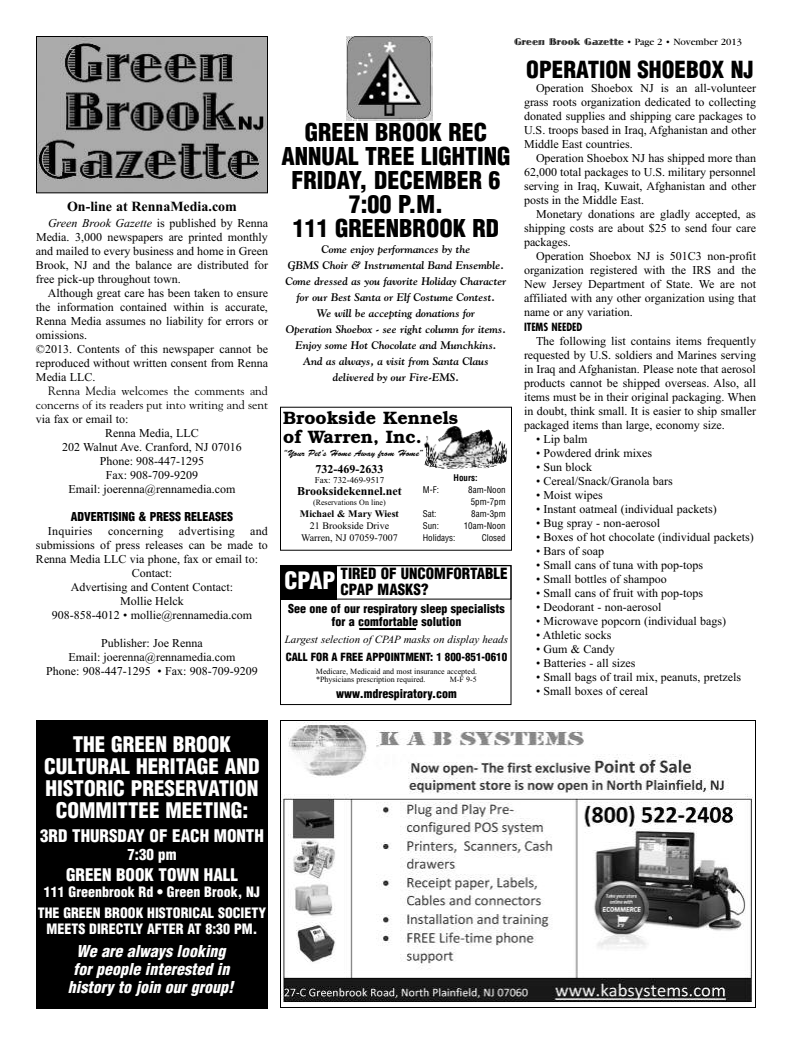
<style>
.page{position:relative;width:792px;height:1044px;background:#fff}
.page>*{position:absolute;margin:0;border:0;box-sizing:border-box;transform-origin:0 0}
.t1{font:900 condensed 24px/24px "Helvetica";color:#000;text-align:center}
.t2{font:900 condensed 23px "Helvetica";color:#000}
.t3{font:900 condensed 21px/22px "Helvetica";color:#fff;text-align:center}
.t4{font:600 18px/19px "Bookman";color:#000}
.t5{font:900 condensed 17px "Helvetica";color:#fff}
.t6{font:italic 900 condensed 16px/18px "Helvetica";color:#fff;text-align:center}
.t7{font:900 condensed 15.1px/15.6px "Helvetica";color:#000}
.t8{font:900 condensed 15px "Helvetica";color:#fff}
.t9{font:900 condensed 14px/21px "Helvetica";color:#fff;text-align:center}
.t10{font:700 14px "Times New Roman";color:#000}
.t11{font:12px/14px "Times New Roman";color:#000;text-align:justify}
.t12{font:900 condensed 12px/12.6px "Helvetica";color:#000;text-align:center}
.t13{font:12px/14px "Goudy";color:#000;text-align:right}
.t14{font:700 12px "Times New Roman";color:#000}
.t15{font:12px "Times New Roman";letter-spacing:.02em;color:#000}
.t16{font:italic 700 11px/16px "Goudy";color:#000;text-align:center}
.t17{font:italic 11px "Times New Roman";color:#000}
.t18{font:900 condensed 11px "Helvetica";color:#000}
.t19{font:700 condensed 11px "Futura";color:#000}
.t20{font:10px "Garamond";color:#000}
.t21{font:10px/12px "Times New Roman";color:#000;text-align:center}
.t22{font:700 10px "Times New Roman";color:#000}
.t23{font:condensed 9px/12px "Helvetica";color:#000}
.t24{font:9px "Brush Script";color:#000}
.t25{font:9px "Times New Roman";color:#000}
.t26{font:700 condensed 9px "Helvetica";color:#000}
.t27{font:8px/8px "Times New Roman";color:#000}
.s1{font-style:italic}
.s2{font-family:"Jazz Let Plain"}
.s3{font-size:23.3px;color:#fff}
</style>
<div class="page">
<img style="left:38px;top:38px;width:228px;height:153px">
<div style="left:36px;top:36px;width:232px;height:157px;border:1px solid #000"></div>
<img style="left:282px;top:722px;width:471px;height:280px">
<div style="left:280px;top:720px;width:476px;height:288px;border:1px solid #000"></div>
<img style="left:347px;top:36px;width:85px;height:84px">
<div style="left:36px;top:720px;width:232px;height:288px;background:#000"></div>
<div style="left:280px;top:407px;width:232px;height:144px;border:1px solid #000"></div>
<img style="left:424px;top:426px;width:84px;height:43px">
<div style="left:280px;top:565px;width:57px;height:35px;background:#000"></div>
<div style="left:280px;top:565px;width:232px;height:140px;border:1px solid #000"></div>
<hr style="left:359px;top:628px;width:57px;height:2px;background:#000">
<p class="t10" style="left:67px;top:198px;width:171px">On-line at RennaMedia.com</p>
<p class="t11" style="left:36px;top:216px;width:234px;text-indent:12px"><span class="s1">Green Brook Gazette</span> is published by Renna Media. 3,000 newspapers are printed monthly and mailed to every business and home in Green Brook, NJ and the balance are distributed for free pick-up throughout town.</p>
<p class="t11" style="left:36px;top:286px;width:234px;text-align:left;text-indent:12px">Although great care has been taken to ensure the information contained within is accurate, Renna Media assumes no liability for errors or omissions.<br>©2013. Contents of this newspaper cannot be reproduced without written consent from Renna Media LLC.</p>
<p class="t13" style="left:36px;top:384px;width:234px">Renna Media welcomes the comments and concerns of its readers put into writing and sent</p>
<p class="t11" style="left:36px;top:412px;width:94px">via fax or email to:</p>
<p class="t11" style="left:105px;top:426px;width:95px">Renna Media, LLC</p>
<p class="t11" style="left:62px;top:440px;width:181px">202 Walnut Ave. Cranford, NJ 07016</p>
<p class="t11" style="left:100px;top:454px;width:106px">Phone: 908-447-1295</p>
<p class="t11" style="left:106px;top:468px;width:94px">Fax: 908-709-9209</p>
<p class="t11" style="left:68px;top:482px;width:169px">Email: joerenna@rennamedia.com</p>
<p class="t12" style="left:71px;top:511px;width:164px">ADVERTISING &amp; PRESS RELEASES</p>
<p class="t15" style="left:48px;top:524px;width:46px">Inquiries</p>
<p class="t15" style="left:108px;top:524px;width:57px">concerning</p>
<p class="t15" style="left:179px;top:524px;width:57px">advertising</p>
<p class="t11" style="left:250px;top:524px;width:19px">and</p>
<p class="t11" style="left:36px;top:538px;width:234px">submissions of press releases can be made to</p>
<p class="t11" style="left:36px;top:552px;width:224px">Renna Media LLC via phone, fax or email to:</p>
<p class="t11" style="left:132px;top:566px;width:42px">Contact:</p>
<p class="t11" style="left:71px;top:580px;width:164px">Advertising and Content Contact:</p>
<p class="t11" style="left:120px;top:594px;width:65px">Mollie Helck</p>
<p class="t11" style="left:52px;top:608px;width:202px">908-858-4012 • mollie@rennamedia.com</p>
<p class="t11" style="left:46px;top:636px;width:213px;text-align:center">Publisher: Joe Renna<br>Email: joerenna@rennamedia.com<br>Phone: 908-447-1295 • Fax: 908-709-9209</p>
<p class="t20" style="left:514px;top:38px;width:230px"><span class="s2">Green Brook Gazette</span> • Page 2 • November 2013</p>
<h1 class="t1" style="left:281px;top:121px;width:231px">GREEN BROOK REC<br>ANNUAL TREE LIGHTING<br>FRIDAY, DECEMBER 6<br>7:00 P.M.<br>111 GREENBROOK RD</h1>
<p class="t16" style="left:285px;top:242px;width:223px">Come enjoy performances by the<br>GBMS Choir &amp; Instrumental Band Ensemble.<br>Come dressed as you favorite Holiday Character for our Best Santa or Elf Costume Contest.<br>We will be accepting donations for<br>Operation Shoebox - see right column for items.<br>Enjoy some Hot Chocolate and Munchkins.<br>And as always, a visit from Santa Claus delivered by our Fire-EMS.</p>
<h3 class="t4" style="left:283px;top:408px;width:177px">Brookside Kennels of Warren, Inc.</h3>
<p class="t24" style="left:283px;top:449px;width:142px">“Your Pet’s Home Away from Home”</p>
<p class="t26" style="left:454px;top:473px;width:25px">Hours:</p>
<p class="t23" style="left:423px;top:484px;width:18px">M-F:</p>
<p class="t23" style="left:468px;top:484px;width:39px">8am-Noon<br>5pm-7pm</p>
<p class="t23" style="left:423px;top:508px;width:15px">Sat:</p>
<p class="t23" style="left:471px;top:508px;width:36px">8am-3pm</p>
<p class="t23" style="left:423px;top:520px;width:18px">Sun:</p>
<p class="t23" style="left:464px;top:520px;width:43px">10am-Noon</p>
<p class="t23" style="left:423px;top:532px;width:34px">Holidays:</p>
<p class="t23" style="left:482px;top:532px;width:25px">Closed</p>
<p class="t14" style="left:315px;top:461px;width:69px">732-469-2633</p>
<p class="t25" style="left:315px;top:474px;width:71px">Fax: 732-469-9517</p>
<p class="t14" style="left:297px;top:483px;width:106px">Brooksidekennel.net</p>
<p class="t27" style="left:313px;top:498px;width:74px">(Reservations On line)</p>
<p class="t22" style="left:300px;top:507px;width:100px">Michael &amp; Mary Wiest</p>
<p class="t21" style="left:301px;top:519px;width:98px">21 Brookside Drive<br>Warren, NJ 07059-7007</p>
<p class="t7" style="left:341px;top:566px;width:169px;text-indent:-56px"><span class="s3">CPAP</span> TIRED OF UNCOMFORTABLE<br>CPAP MASKS?</p>
<p class="t12" style="left:288px;top:603px;width:218px">See one of our respiratory sleep specialists for a comfortable solution</p>
<p class="t17" style="left:285px;top:633px;width:225px">Largest selection of CPAP masks on display heads</p>
<p class="t18" style="left:286px;top:651px;width:223px">CALL FOR A FREE APPOINTMENT: 1 800-851-0610</p>
<p class="t27" style="left:316px;top:667px;width:163px">Medicare, Medicaid and most insurance accepted. *Physicians prescription required.</p>
<p class="t27" style="left:450px;top:675px;width:29px">M-F 9-5</p>
<p class="t12" style="left:336px;top:687px;width:122px">www.mdrespiratory.com</p>
<h2 class="t2" style="left:526px;top:56px;width:229px">OPERATION SHOEBOX NJ</h2>
<p class="t11" style="left:524px;top:81px;width:234px;text-indent:12px">Operation Shoebox NJ is an all-volunteer grass roots organization dedicated to collecting donated supplies and shipping care packages to U.S. troops based in Iraq, Afghanistan and other Middle East countries.</p>
<p class="t11" style="left:524px;top:151px;width:234px;text-indent:12px">Operation Shoebox NJ has shipped more than 62,000 total packages to U.S. military personnel serving in Iraq, Kuwait, Afghanistan and other posts in the Middle East.</p>
<p class="t11" style="left:524px;top:207px;width:234px;text-indent:12px">Monetary donations are gladly accepted, as shipping costs are about $25 to send four care packages.</p>
<p class="t11" style="left:524px;top:249px;width:234px;text-indent:12px">Operation Shoebox NJ is 501C3 non-profit organization registered with the IRS and the New Jersey Department of State. We are not affiliated with any other organization using that name or any variation.</p>
<p class="t19" style="left:524px;top:322px;width:60px">ITEMS NEEDED</p>
<p class="t11" style="left:524px;top:334px;width:234px;text-indent:12px">The following list contains items frequently requested by U.S. soldiers and Marines serving in Iraq and Afghanistan. Please note that aerosol products cannot be shipped overseas. Also, all items must be in their original packaging. When in doubt, think small. It is easier to ship smaller packaged items than large, economy size.</p>
<p class="t11" style="left:536px;top:432px;width:53px">• Lip balm</p>
<p class="t11" style="left:536px;top:446px;width:118px">• Powdered drink mixes</p>
<p class="t11" style="left:536px;top:460px;width:58px">• Sun block</p>
<p class="t11" style="left:536px;top:474px;width:138px">• Cereal/Snack/Granola bars</p>
<p class="t11" style="left:536px;top:488px;width:68px">• Moist wipes</p>
<p class="t11" style="left:536px;top:502px;width:182px">• Instant oatmeal (individual packets)</p>
<p class="t11" style="left:536px;top:516px;width:126px">• Bug spray - non-aerosol</p>
<p class="t11" style="left:536px;top:530px;width:219px">• Boxes of hot chocolate (individual packets)</p>
<p class="t11" style="left:536px;top:544px;width:70px">• Bars of soap</p>
<p class="t11" style="left:536px;top:558px;width:169px">• Small cans of tuna with pop-tops</p>
<p class="t11" style="left:536px;top:572px;width:132px">• Small bottles of shampoo</p>
<p class="t11" style="left:536px;top:586px;width:169px">• Small cans of fruit with pop-tops</p>
<p class="t11" style="left:536px;top:600px;width:127px">• Deodorant - non-aerosol</p>
<p class="t11" style="left:536px;top:614px;width:192px">• Microwave popcorn (individual bags)</p>
<p class="t11" style="left:536px;top:628px;width:77px">• Athletic socks</p>
<p class="t11" style="left:536px;top:642px;width:80px">• Gum &amp; Candy</p>
<p class="t11" style="left:536px;top:656px;width:101px">• Batteries - all sizes</p>
<p class="t11" style="left:536px;top:670px;width:207px">• Small bags of trail mix, peanuts, pretzels</p>
<p class="t11" style="left:536px;top:684px;width:114px">• Small boxes of cereal</p>
<h3 class="t3" style="left:44px;top:734px;width:217px">THE GREEN BROOK<br>CULTURAL HERITAGE AND<br>HISTORIC PRESERVATION<br>COMMITTEE MEETING:</h3>
<h3 class="t5" style="left:40px;top:827px;width:225px">3RD THURSDAY OF EACH MONTH</h3>
<p class="t8" style="left:127px;top:846px;width:51px">7:30 pm</p>
<h3 class="t5" style="left:66px;top:866px;width:173px">GREEN BOOK TOWN HALL</h3>
<p class="t9" style="left:38px;top:882px;width:230px">111 Greenbrook Rd • Green Brook, NJ<br>THE GREEN BROOK HISTORICAL SOCIETY</p>
<p class="t9" style="left:47px;top:919px;width:212px">MEETS DIRECTLY AFTER AT 8:30 PM.</p>
<h3 class="t6" style="left:68px;top:943px;width:167px">We are always looking for people interested in history to join our group!</h3>
</div>
